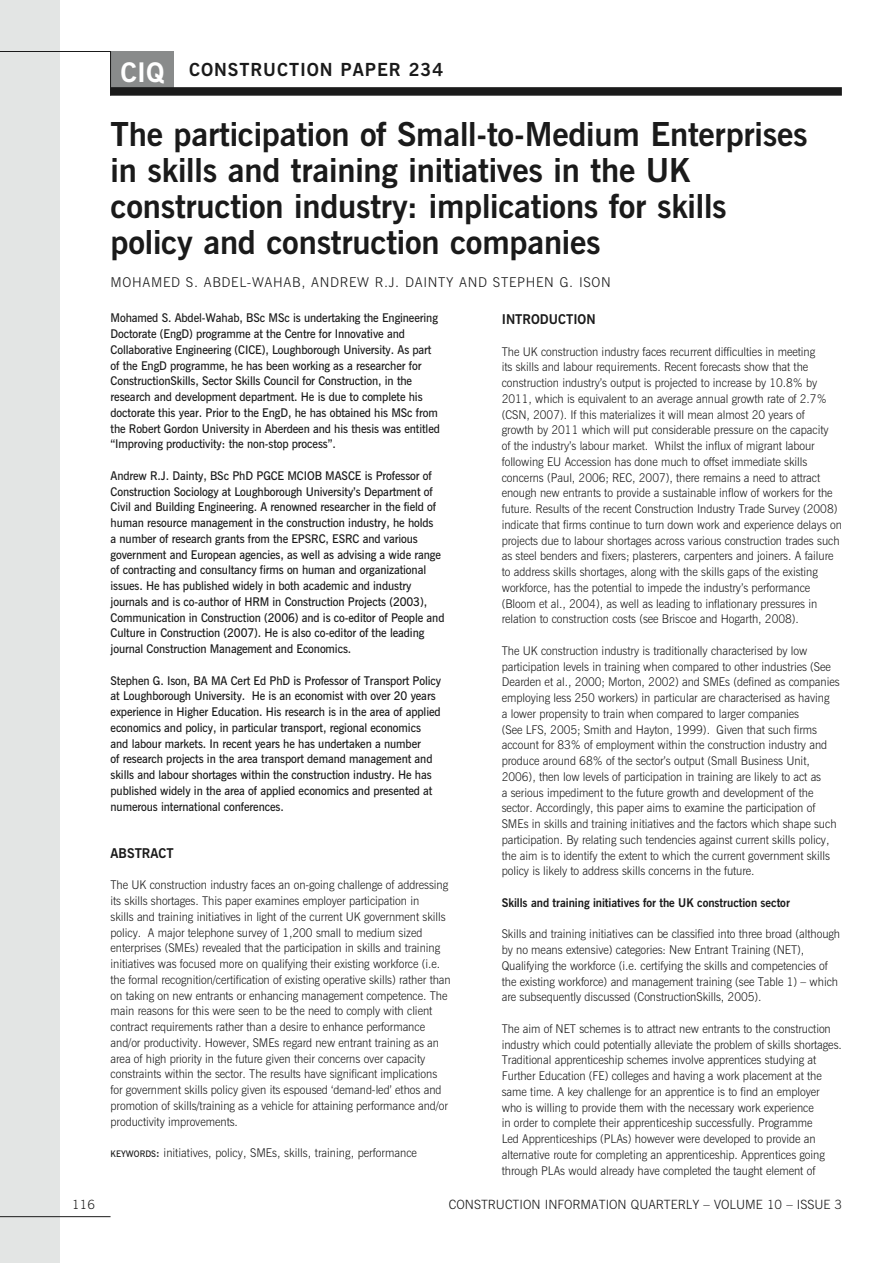
<style>
.page{position:relative;width:893px;height:1263px;background:#fff}
.page>*{position:absolute;margin:0;border:0;box-sizing:border-box;transform-origin:0 0}
.t1{font:700 33px/36px "News Gothic BT";letter-spacing:-.005em;color:#1a1a1a}
.t2{font:700 27px "News Gothic BT";color:#fff}
.t3{font:700 18px "News Gothic BT";letter-spacing:.05em;color:#1a1a1a}
.t4{font:300 13.5px "News Gothic BT";letter-spacing:.05em;color:#1a1a1a}
.t5{font:700 13.5px "News Gothic BT";color:#1a1a1a;scale:.96 1}
.t6{font:300 12.75px "News Gothic BT";color:#1a1a1a}
.t7{font:300 12px/15.8px "News Gothic BT";letter-spacing:-.005em;color:#1a1a1a;scale:.95 1}
.t8{font:600 12px/15.8px "News Gothic BT";letter-spacing:-.01em;color:#1a1a1a;scale:.95 1}
.t9{font:700 12px "News Gothic BT";letter-spacing:-.005em;color:#1a1a1a;scale:.95 1}
.s1{font-weight:600;font-size:9px}
.s2{font-weight:600}
</style>
<div class="page">
<div style="left:0;top:0;width:60px;height:1263px;background:#e3e5e4"></div>
<hr style="left:0;top:1216px;width:111px;height:1px;background:#1a1a1a">
<div style="left:111px;top:51px;width:63px;height:43px;background:#898b8b"></div>
<div style="left:111px;top:87px;width:731px;height:9px;background:#1a1a1a"></div>
<hr style="left:110px;top:51px;width:1px;height:45px;background:#1a1a1a">
<hr style="left:0;top:51px;width:111px;height:1px;background:#1a1a1a">
<h2 class="t2" style="left:120px;top:56px;width:45px">CIQ</h2>
<h3 class="t3" style="left:189px;top:58px;width:25px">Construction</h3>
<h3 class="t3" style="left:341px;top:58px;width:104px">Paper 234</h3>
<h1 class="t1" style="left:111px;top:116px;width:699px">The participation of Small-to-Medium Enterprises in skills and training initiatives in the UK construction industry: implications for skills policy and construction companies</h1>
<p class="t4" style="left:111px;top:274px;width:103px">Mohamed S. Abd</p>
<p class="t4" style="left:231px;top:274px;width:381px">el-Wahab, Andrew R.J. Dainty and Steph en G. Ison</p>
<p class="t8" style="left:111px;top:310px;width:348px">Mohamed S. Abdel-Wahab, BSc MSc is undertaking the Engineering Doctorate (EngD) programme at the Centre for Innovative and Collaborative Engineering (CICE), Loughborough University. As part of the EngD programme, he has been working as a researcher for ConstructionSkills, Sector Skills Council for Construction, in the research and development department. He is due to complete his doctorate this year. Prior to the EngD, he has obtained his MSc from the Robert Gordon University in Aberdeen and his thesis was entitled “Improving productivity: the non-stop process”.</p>
<p class="t8" style="left:111px;top:468px;width:353px">Andrew R.J. Dainty, BSc PhD PGCE MCIOB MASCE is Professor of Construction Sociology at Loughborough University’s Department of Civil and Building Engineering. A renowned researcher in the field of human resource management in the construction industry, he holds<br>a number of research grants from the EPSRC, ESRC and various government and European agencies, as well as advising a wide range of contracting and consultancy firms on human and organizational issues. He has published widely in both academic and industry journals and is co-author of HRM in Construction Projects (2003), Communication in Construction (2006) and is co-editor of People and Culture in Construction (2007). He is also co-editor of the leading journal Construction Management and Economics.</p>
<p class="t8" style="left:111px;top:672px;width:349px">Stephen G. Ison, BA MA Cert Ed PhD is Professor of Transport Policy at Loughborough University. He is an economist with over 20 years experience in Higher Education. His research is in the area of applied economics and policy, in particular transport, regional economics and labour markets. In recent years he has undertaken a number<br>of research projects in the area transport demand management and skills and labour shortages within the construction industry. He has published widely in the area of applied economics and presented at numerous international conferences.</p>
<p class="t5" style="left:111px;top:845px;width:67px">ABSTRACT</p>
<p class="t7" style="left:111px;top:877px;width:360px">The U K construction industry faces an on-going challenge of addressing its skills shortages. This paper examines employer participation in<br>skills and training initiatives in light of the current U K government skills policy. A major telephone survey of 1,200 small to medium sized enterprises (SMEs) revealed that the participation in skills and training initiatives was focused more on qualifying their existing workforce (i.e. the formal recognition/certification of existing operative skills) rather than on taking on new entrants or enhancing management competence. The main reasons for this were seen to be the need to comply with client contract requirements rather than a desire to enhance performance and/or productivity. However, SMEs regard new entrant training as an area of high priority in the future given their concerns over capacity constraints within the sector. The results have significant implications for government skills policy given its espoused ‘demand-led’ ethos and promotion of skills/training as a vehicle for attaining performance and/or productivity improvements.</p>
<p class="t7" style="left:111px;top:1145px;width:324px"><span class="s1">keywords</span><span class="s2">:</span> initiatives, policy, SMEs, skills, training, performance</p>
<p class="t5" style="left:502px;top:311px;width:99px">INTRODUCTION</p>
<p class="t7" style="left:502px;top:343px;width:360px">The U K construction industry faces recurrent difficulties in meeting<br>its skills and labour requirements. Recent forecasts show that the construction industry’s output is projected to increase by 10.8% by 2011, which is equivalent to an average annual growth rate of 2.7% (CSN , 2007). If this materializes it will mean almost 20 years of<br>growth by 2011 which will put considerable pressure on the capacity<br>of the industry’s labour market. Whilst the influx of migrant labour following EU Accession has done much to offset immediate skills concerns (Paul, 2006; REC, 2007), there remains a need to attract enough new entrants to provide a sustainable inflow of workers for the future. Results of the recent Construction I ndustry Trade Survey (2008) indicate that firms continue to turn down work and experience delays on projects due to labour shortages across various construction trades such as steel benders and fixers; plasterers, carpenters and joiners. A failure to address skills shortages, along with the skills gaps of the existing workforce, has the potential to impede the industry’s performance (Bloom et al., 2004), as well as leading to inflationary pressures in relation to construction costs (see Briscoe and Hogarth, 2008).</p>
<p class="t7" style="left:502px;top:643px;width:357px">The U K construction industry is traditionally characterised by low participation levels in training when compared to other industries (See Dearden et al., 2000; Morton, 2002) and SMEs (defined as companies employing less 250 workers) in particular are characterised as having<br>a lower propensity to train when compared to larger companies<br>(See LFS, 2005; Smith and Hayton, 1999). Given that such firms account for 83% of employment within the construction industry and produce around 68% of the sector’s output (Small Business U nit, 2006), then low levels of participation in training are likely to act as<br>a serious impediment to the future growth and development of the sector. Accordingly, this paper aims to examine the participation of SMEs in skills and training initiatives and the factors which shape such participation. By relating such tendencies against current skills policy, the aim is to identify the extent to which the current government skills policy is likely to address skills concerns in the future.</p>
<p class="t9" style="left:502px;top:895px;width:305px">Skills and training initiatives for the UK construction sector</p>
<p class="t7" style="left:502px;top:926px;width:358px">Skills and training initiatives can be classified into three broad (although by no means extensive) categories: N ew Entrant Training (NET), Qualifying the workforce (i.e. certifying the skills and competencies of the existing workforce) and management training (see Table 1) – which are subsequently discussed (ConstructionSkills, 2005).</p>
<p class="t7" style="left:502px;top:1021px;width:65px">The aim of NET</p>
<p class="t7" style="left:502px;top:1021px;width:360px;text-indent:78px">schemes is to attract new entrants to the construction industry which could potentially alleviate the problem of skills shortages.<br>Traditional apprenticeship schemes involve apprentices studying at Further Education (FE) colleges and having a work placement at the same time. A key challenge for an apprentice is to find an employer who is willing to provide them with the necessary work experience<br>in order to complete their apprenticeship successfully. Programme<br>Led Apprenticeships (PLAs) however were developed to provide an alternative route for completing an apprenticeship. Apprentices going through PLAs would already have completed the taught element of</p>
<p class="t6" style="left:72px;top:1197px;width:24px">116</p>
<p class="t6" style="left:449px;top:1197px;width:355px">Construction I nformation Quarterly – Volume 10 – ISSUE</p>
<p class="t6" style="left:834px;top:1197px;width:9px">3</p>
</div>
